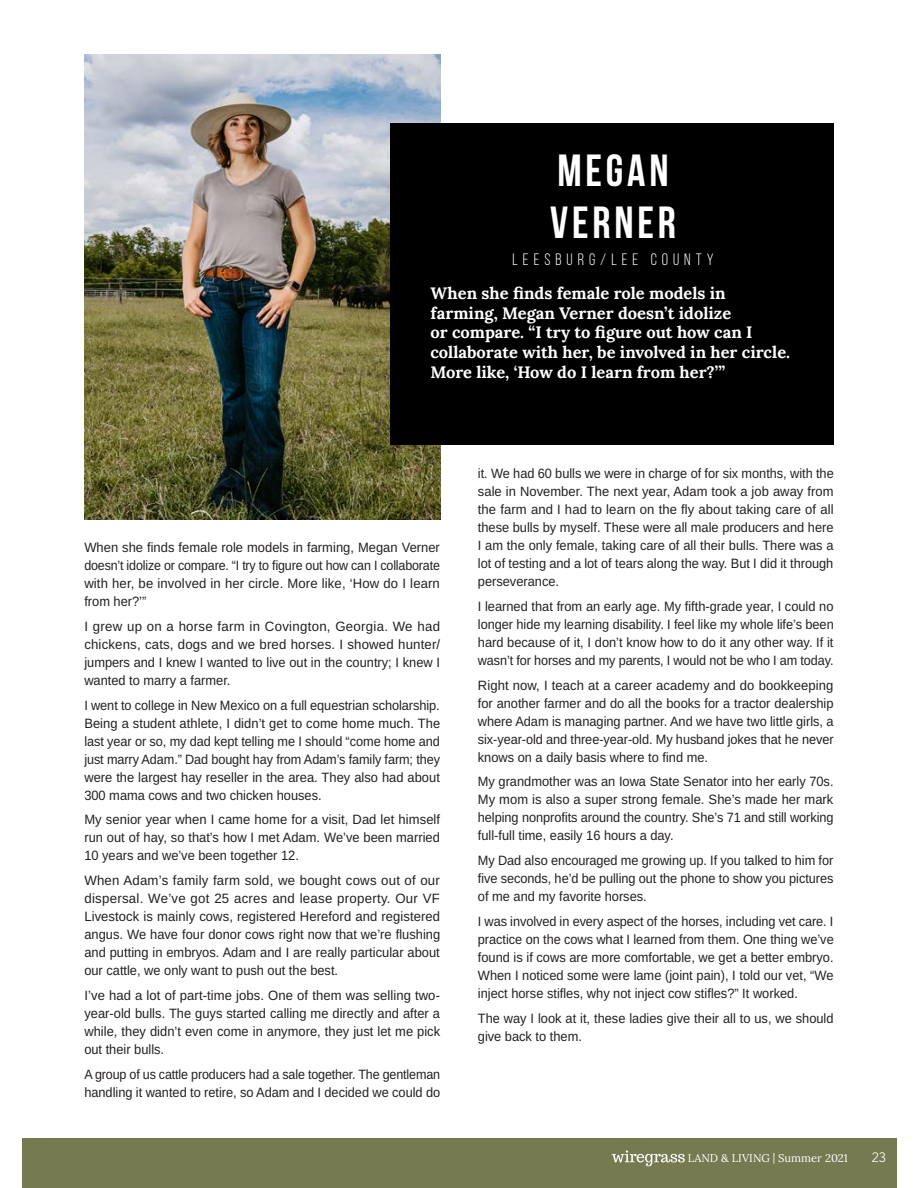
<style>
.page{position:relative;width:918px;height:1188px;background:#fff}
.page>*{position:absolute;margin:0;border:0;box-sizing:border-box;transform-origin:0 0}
.t1{font:700 45px/52.5px "Bebas Neue";letter-spacing:.085em;color:#fff}
.t2{font:700 16.5px/19.8px "Lora";color:#fff}
.t3{font:16.5px "Bebas Neue";letter-spacing:.3em;color:#fff}
.t4{font:13.5px/18px "Arimo";color:#231f20;text-align:justify}
.t5{font:13.5px/18px "Arimo";color:#231f20;text-align:justify;scale:.95 1}
.t6{font:13.5px/18px "Arimo";color:#231f20;text-align:justify;scale:.94 1}
.t7{font:13.5px/18px "Arimo";color:#231f20;text-align:justify;scale:.96 1}
.t8{font:13.5px/18px "Arimo";color:#231f20;scale:.93 1}
.t9{font:300 13.5px "Avenir LT Std";color:#fff}
.t10{font:11.1px "Lora";color:#fff}
.s1{font-size:10.5px}
</style>
<div class="page">
<div style="left:22px;top:1138px;width:874px;height:50px;background:#757a51"></div>
<svg style="left:612px;top:1150px;width:73px;height:16px"></svg>
<img style="left:84px;top:54px;width:356px;height:466px">
<div style="left:390px;top:123px;width:444px;height:322px;background:#010000"></div>
<h1 class="t1" style="left:550px;top:144px;width:127px">MEGAN<br>VERNER</h1>
<p class="t3" style="left:512px;top:251px;width:203px">LEESBURG/LEE COUNTY</p>
<p class="t2" style="left:430px;top:282px;width:361px">When she finds female role models in farming, Megan Verner doesn’t idolize<br>or compare. “I try to figure out how can I collaborate with her, be involved in her circle.<br>More like, ‘How do I learn from her?’”</p>
<p class="t7" style="left:84px;top:539px;width:372px">When she finds female role models in farming, Megan Verner doesn’t idolize or compare. “I try to figure out how can I collaborate with her, be involved in her circle. More like, ‘How do I learn from her?’”</p>
<p class="t4" style="left:84px;top:618px;width:357px">I grew up on a horse farm in Covington, Georgia. We had chickens, cats, dogs and we bred horses. I showed hunter/ jumpers and I knew I wanted to live out in the country; I knew I wanted to marry a farmer.</p>
<p class="t6" style="left:84px;top:696px;width:380px">I went to college in New Mexico on a full equestrian scholarship.<br>Being a student athlete, I didn’t get to come home much. The last year or so, my dad kept telling me I should “come home and just marry Adam.” Dad bought hay from Adam’s family farm; they were the largest hay reseller in the area. They also had about 300 mama cows and two chicken houses.</p>
<p class="t7" style="left:84px;top:811px;width:372px">My senior year when I came home for a visit, Dad let himself run out of hay, so that’s how I met Adam. We’ve been married 10 years and we’ve been together 12.</p>
<p class="t4" style="left:84px;top:872px;width:357px">When Adam’s family farm sold, we bought cows out of our dispersal. We’ve got 25 acres and lease property. Our VF Livestock is mainly cows, registered Hereford and registered angus. We have four donor cows right now that we’re flushing and putting in embryos. Adam and I are really particular about our cattle, we only want to push out the best.</p>
<p class="t4" style="left:84px;top:987px;width:357px">I’ve had a lot of part-time jobs. One of them was selling two&shy;year-old bulls. The guys started calling me directly and after a while, they didn’t even come in anymore, they just let me pick out their bulls.</p>
<p class="t8" style="left:84px;top:1065px;width:384px">A group of us cattle producers had a sale together. The gentleman handling it wanted to retire, so Adam and I decided we could do</p>
<p class="t5" style="left:478px;top:465px;width:376px">it. We had 60 bulls we were in charge of for six months, with the sale in November. The next year, Adam took a job away from the farm and I had to learn on the fly about taking care of all these bulls by myself. These were all male producers and here I am the only female, taking care of all their bulls. There was a lot of testing and a lot of tears along the way. But I did it through perseverance.</p>
<p class="t5" style="left:478px;top:598px;width:376px">I learned that from an early age. My fifth-grade year, I could no longer hide my learning disability. I feel like my whole life’s been hard because of it, I don’t know how to do it any other way. If it wasn’t for horses and my parents, I would not be who I am today.</p>
<p class="t4" style="left:478px;top:676px;width:357px">Right now, I teach at a career academy and do bookkeeping for another farmer and do all the books for a tractor dealership where Adam is managing partner. And we have two little girls, a six-year-old and three-year-old. My husband jokes that he never knows on a daily basis where to find me.</p>
<p class="t5" style="left:478px;top:773px;width:376px">My grandmother was an Iowa State Senator into her early 70s.<br>My mom is also a super strong female. She’s made her mark helping nonprofits around the country. She’s 71 and still working full-full time, easily 16 hours a day.</p>
<p class="t6" style="left:478px;top:852px;width:380px">My Dad also encouraged me growing up. If you talked to him for five seconds, he’d be pulling out the phone to show you pictures of me and my favorite horses.</p>
<p class="t6" style="left:478px;top:913px;width:380px">I was involved in every aspect of the horses, including vet care. I practice on the cows what I learned from them. One thing we’ve found is if cows are more comfortable, we get a better embryo.<br>When I noticed some were lame (joint pain), I told our vet, “We inject horse stifles, why not inject cow stifles?” It worked.</p>
<p class="t5" style="left:478px;top:1009px;width:376px">The way I look at it, these ladies give their all to us, we should give back to them.</p>
<p class="t10" style="left:688px;top:1150px;width:162px">LAND &amp; LIVING <span class="s1">|</span> Summer 2021</p>
<p class="t9" style="left:872px;top:1150px;width:16px">23</p>
</div>
